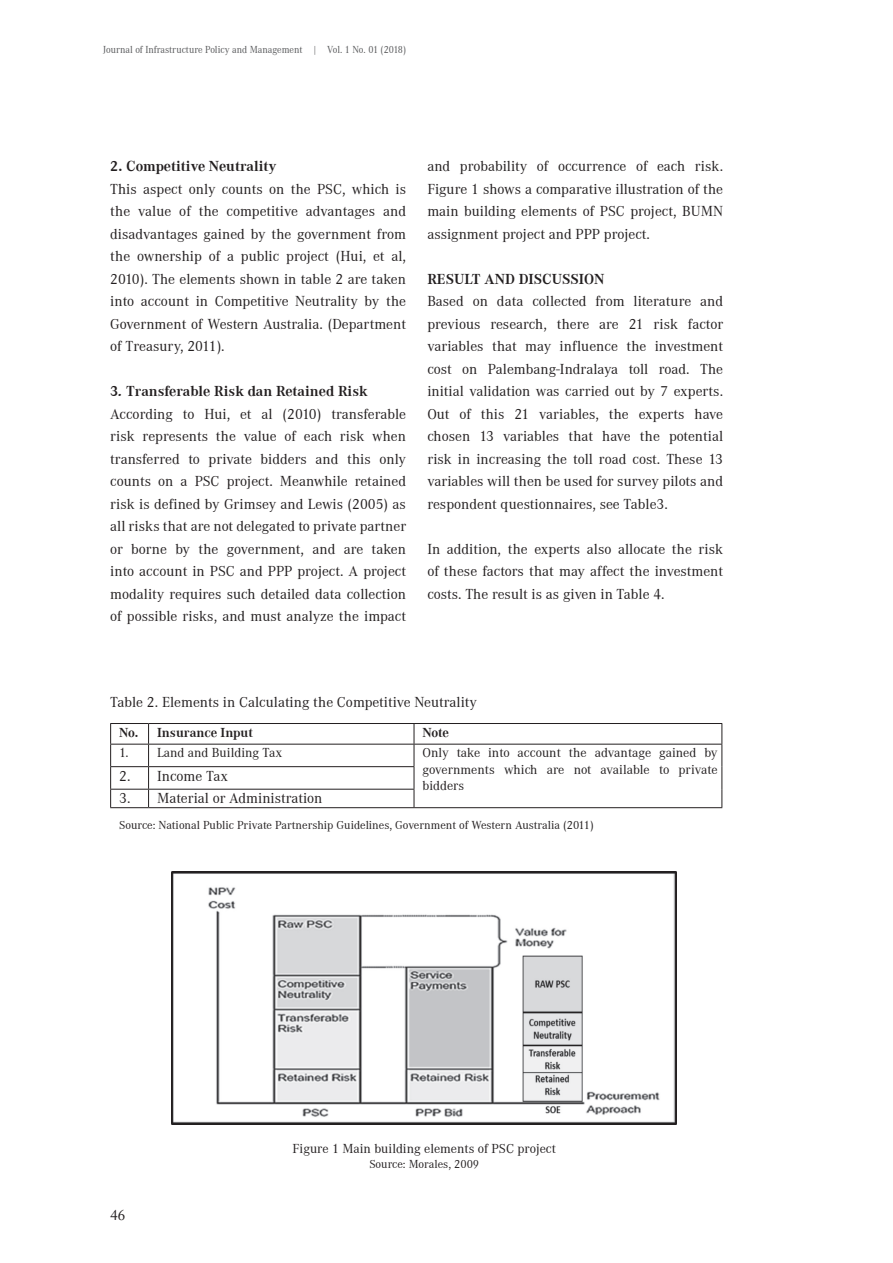
<style>
.page{position:relative;width:893px;height:1263px;background:#fff}
.page>*{position:absolute;margin:0;border:0;box-sizing:border-box;transform-origin:0 0}
.t1{font:15px/22.5px "Corporate A";color:#231f20;text-align:justify}
.t2{font:700 15px "Corporate A";color:#231f20}
.t3{font:15px "Adobe Caslon Pro";color:#231f20}
.t4{font:13.5px/16.5px "Corporate A";color:#231f20;text-align:justify}
.t5{font:700 13.5px "Corporate A";color:#231f20}
.t6{font:12px "Corporate A";color:#231f20}
.t7{font:10.5px "Corporate A";color:#57585a;scale:.94 1}
.s1{font-weight:700}
.s2{font-weight:700;font-style:italic}
</style>
<div class="page">
<img style="left:172px;top:871px;width:504px;height:252px">
<hr style="left:110px;top:723px;width:38px;height:1px;background:#231f20">
<hr style="left:148px;top:723px;width:266px;height:1px;background:#231f20">
<hr style="left:414px;top:723px;width:308px;height:1px;background:#231f20">
<hr style="left:110px;top:743px;width:38px;height:1px;background:#231f20">
<hr style="left:148px;top:743px;width:266px;height:1px;background:#231f20">
<hr style="left:414px;top:743px;width:308px;height:1px;background:#231f20">
<hr style="left:110px;top:766px;width:38px;height:1px;background:#231f20">
<hr style="left:148px;top:766px;width:266px;height:1px;background:#231f20">
<hr style="left:110px;top:788px;width:38px;height:1px;background:#231f20">
<hr style="left:148px;top:788px;width:266px;height:1px;background:#231f20">
<svg style="left:110px;top:723px;width:1px;height:84px"></svg>
<hr style="left:110px;top:807px;width:38px;height:1px;background:#231f20">
<hr style="left:148px;top:807px;width:266px;height:1px;background:#231f20">
<hr style="left:414px;top:807px;width:308px;height:1px;background:#231f20">
<svg style="left:721px;top:724px;width:1px;height:83px"></svg>
<svg style="left:148px;top:723px;width:1px;height:84px"></svg>
<svg style="left:413px;top:724px;width:1px;height:83px"></svg>
<p class="t7" style="left:103px;top:44px;width:323px">Journal of Infrastructure Policy and Management | Vol. 1 No. 01 (2018)</p>
<p class="t2" style="left:110px;top:158px;width:168px">2. Competitive Neutrality</p>
<p class="t1" style="left:110px;top:178px;width:297px">This aspect only counts on the PSC, which is the value of the competitive advantages and disadvantages gained by the government from the ownership of a public project (Hui, et al, 2010). The elements shown in table 2 are taken into account in Competitive Neutrality by the Government of Western Australia. (Department of Treasury, 2011).</p>
<p class="t1" style="left:110px;top:380px;width:297px;text-align:left"><span class="s1">3</span><span class="s2">.</span> <span class="s1">Transferable Risk dan Retained Risk </span>According to Hui, et al (2010) transferable risk represents the value of each risk when transferred to private bidders and this only counts on a PSC project. Meanwhile retained risk is defined by Grimsey and Lewis (2005) as all risks that are not delegated to private partner or borne by the government, and are taken into account in PSC and PPP project. A project modality requires such detailed data collection of possible risks, and must analyze the impact</p>
<p class="t1" style="left:427px;top:155px;width:297px">and probability of occurrence of each risk.<br>Figure 1 shows a comparative illustration of the main building elements of PSC project, BUMN assignment project and PPP project.</p>
<p class="t2" style="left:427px;top:270px;width:179px">RESULT AND DISCUSSION</p>
<p class="t1" style="left:427px;top:290px;width:297px">Based on data collected from literature and previous research, there are 21 risk factor variables that may influence the investment cost on Palembang-Indralaya toll road. The initial validation was carried out by 7 experts.<br>Out of this 21 variables, the experts have chosen 13 variables that have the potential risk in increasing the toll road cost. These 13 variables will then be used for survey pilots and respondent questionnaires, see Table3.</p>
<p class="t1" style="left:427px;top:538px;width:297px">In addition, the experts also allocate the risk of these factors that may affect the investment costs. The result is as given in Table 4.</p>
<p class="t1" style="left:110px;top:691px;width:368px">Table 2. Elements in Calculating the Competitive Neutrality</p>
<p class="t5" style="left:119px;top:724px;width:135px">No. Insurance Input</p>
<p class="t5" style="left:422px;top:724px;width:28px">Note</p>
<p class="t4" style="left:119px;top:744px;width:164px">1. Land and Building Tax</p>
<p class="t4" style="left:422px;top:744px;width:296px">Only take into account the advantage gained by governments which are not available to private bidders</p>
<p class="t1" style="left:119px;top:765px;width:110px">2. Income Tax</p>
<p class="t1" style="left:119px;top:787px;width:205px">3. Material or Administration</p>
<p class="t6" style="left:119px;top:818px;width:476px">Source: National Public Private Partnership Guidelines, Government of Western Australia (2011)</p>
<p class="t3" style="left:110px;top:1205px;width:16px">46</p>
<p class="t4" style="left:292px;top:1140px;width:265px">Figure 1 Main building elements of PSC project</p>
<p class="t6" style="left:369px;top:1156px;width:111px">Source: Morales, 2009</p>
</div>
